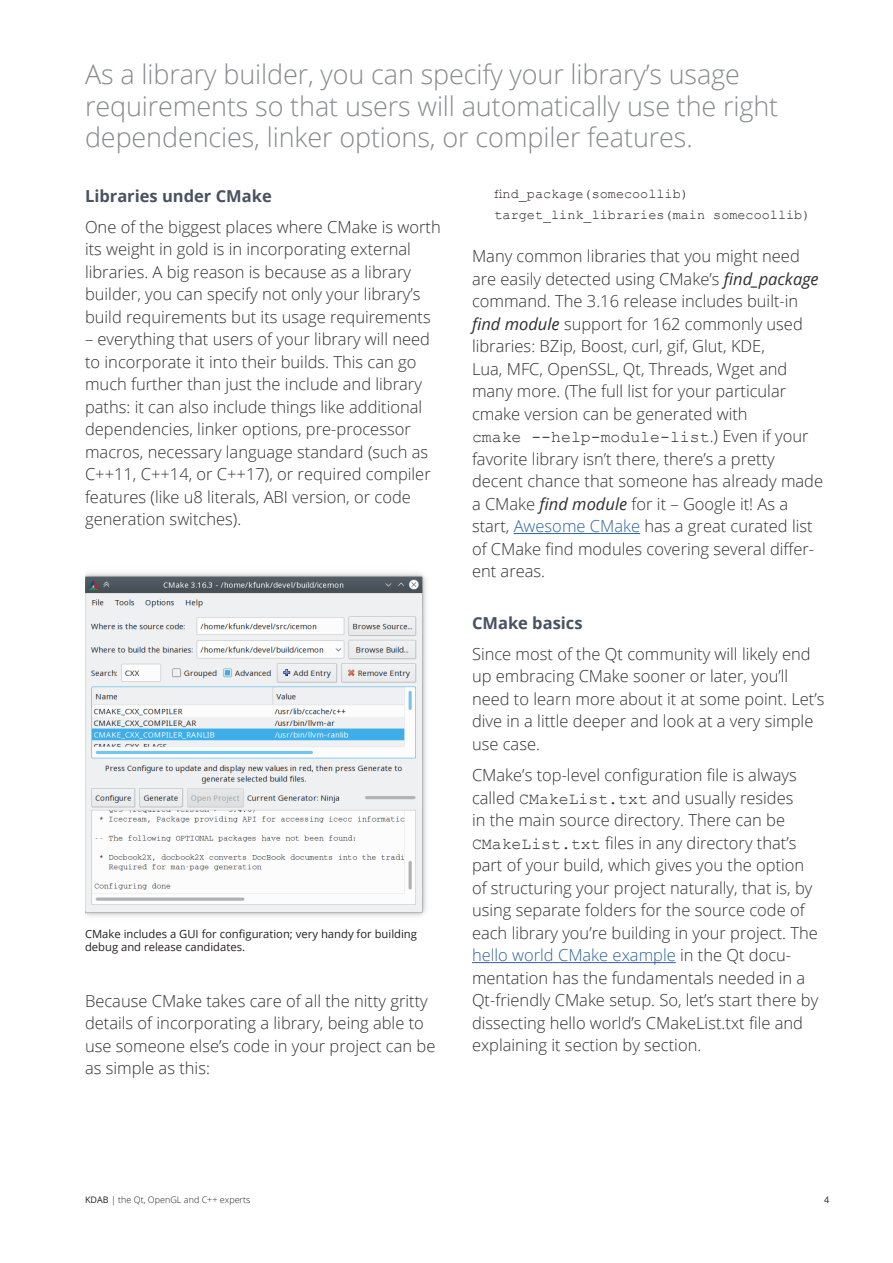
<style>
.page{position:relative;width:893px;height:1263px;background:#fff}
.page>*{position:absolute;margin:0;border:0;box-sizing:border-box;transform-origin:0 0}
.t1{font:300 27px/31.5px "Open Sans";letter-spacing:-.005em;color:#87898c}
.Body{font:300 16.5px/22.5px "Open Sans";color:#312f30}
.Heading_Tools{font:700 16.5px "Open Sans";color:#475262}
.Code_sample{font:13.5px "Courier New";color:#231f20}
.Table_-_Normal{font:11.25px/13.5px "Open Sans";color:#231f20}
.t2{font:300 9px "Open Sans";color:#231f20}
.t3{font:9px "Open Sans";color:#231f20}
.s1{font-weight:400;font-style:italic}
.s2{font-family:"Courier New";font-weight:400}
.s3{color:#2b62a1}
.s4{font-weight:400}
</style>
<div class="page">
<hr style="left:514px;top:533px;width:126px;height:1px;background:#2b62a1">
<hr style="left:472px;top:962px;width:204px;height:1px;background:#2b62a1">
<img style="left:85px;top:573px;width:341px;height:343px">
<p class="t1" style="left:85px;top:58px;width:695px">As a library builder, you can specify your library’s usage requirements so that users will automatically use the right dependencies, linker options, or compiler features.</p>
<p class="Heading_Tools" style="left:85px;top:184px;width:188px">Libraries under CMake</p>
<p class="Body" style="left:85px;top:215px;width:357px">One of the biggest places where CMake is worth its weight in gold is in incorporating external libraries. A big reason is because as a library builder, you can specify not only your library’s build requirements but its usage requirements</p>
<p class="Body" style="left:85px;top:328px;width:347px">– everything that users of your library will need to incorporate it into their builds. This can go much further than just the include and library paths: it can also include things like additional dependencies, linker options, pre-processor macros, necessary language standard (such as C++11, C++14, or C++17), or required compiler features (like u8 literals, ABI version, or code generation switches).</p>
<p class="Code_sample" style="left:494px;top:185px;width:196px">find_package(somecoollib)</p>
<p class="Code_sample" style="left:494px;top:206px;width:317px">target_link_libraries(main somecoollib)</p>
<p class="Body" style="left:472px;top:245px;width:353px">Many common libraries that you might need are easily detected using CMake’s <span class="s1">find_package </span>command. The 3.16 release includes built-in <span class="s1">find module</span> support for 162 commonly used libraries: BZip, Boost, curl, gif, Glut, KDE,<br>Lua, MFC, OpenSSL, Qt, Threads, Wget and many more. (The full list for your particular cmake version can be generated with<br><span class="s2">cmake --help-module-list</span>.) Even if your favorite library isn’t there, there’s a pretty decent chance that someone has already made a CMake <span class="s1">find module</span> for it – Google it! As a start, <span class="s3">Awesome CMake</span> has a great curated list of CMake find modules covering several differ&shy;ent areas.</p>
<p class="Heading_Tools" style="left:472px;top:611px;width:112px">CMake basics</p>
<p class="Body" style="left:472px;top:642px;width:354px">Since most of the Qt community will likely end up embracing CMake sooner or later, you’ll need to learn more about it at some point. Let’s dive in a little deeper and look at a very simple use case.</p>
<p class="Body" style="left:472px;top:764px;width:348px">CMake’s top-level configuration file is always called <span class="s2">CMakeList.txt</span> and usually resides<br>in the main source directory. There can be <span class="s2">CMakeList.txt</span> files in any directory that’s part of your build, which gives you the option of structuring your project naturally, that is, by using separate folders for the source code of each library you’re building in your project. The <span class="s3">hello world CMake example</span> in the Qt docu&shy;mentation has the fundamentals needed in a Qt-friendly CMake setup. So, let’s start there by dissecting hello world’s CMakeList.txt file and explaining it section by section.</p>
<p class="Table_-_Normal" style="left:85px;top:926px;width:333px">CMake includes a GUI for configuration; very handy for building debug and release candidates.</p>
<p class="Body" style="left:85px;top:989px;width:352px">Because CMake takes care of all the nitty gritty details of incorporating a library, being able to use someone else’s code in your project can be as simple as this:</p>
<p class="t2" style="left:85px;top:1193px;width:167px"><span class="s4">KDAB</span> | the Qt, OpenGL and C++ experts</p>
<p class="t3" style="left:824px;top:1193px;width:7px">4</p>
</div>
